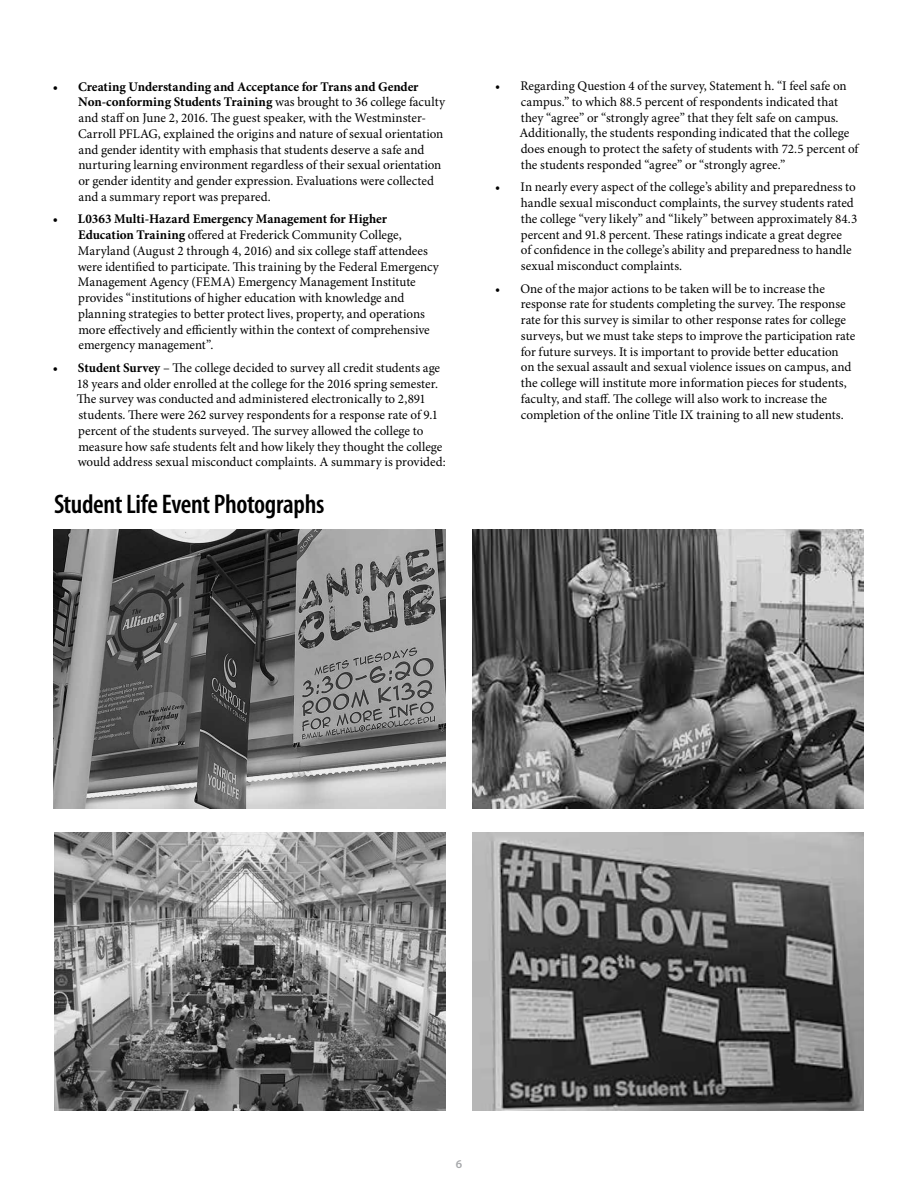
<style>
.page{position:relative;width:918px;height:1188px;background:#fff}
.page>*{position:absolute;margin:0;border:0;box-sizing:border-box;transform-origin:0 0}
.t1{font:600 condensed 27px "Myriad Pro";letter-spacing:-.015em;color:#000}
.t2{font:13.2px/15.8px "Minion Pro";color:#000}
.t3{font:600 12px "Myriad Pro";color:#a7a9ac}
.s1{font-weight:700}
</style>
<div class="page">
<img style="left:472px;top:832px;width:392px;height:279px">
<img style="left:472px;top:530px;width:392px;height:278px">
<img style="left:54px;top:832px;width:392px;height:279px">
<img style="left:54px;top:530px;width:392px;height:278px">
<p class="t2" style="left:78px;top:79px;width:368px;text-indent:-25px"><span class="s1">• Creating Understanding and Acceptance for Trans and Gender Non-conforming Students Training</span> was brought to 36 college faculty and staff on June 2, 2016. The guest speaker, with the Westminster-Carroll PFLAG, explained the origins and nature of sexual orientation and gender identity with emphasis that students deserve a safe and nurturing learning environment regardless of their sexual orientation or gender identity and gender expression. Evaluations were collected and a summary report was prepared.</p>
<p class="t2" style="left:78px;top:212px;width:363px;text-indent:-25px"><span class="s1">• L0363 Multi-Hazard Emergency Management for Higher Education Training</span> offered at Frederick Community College, Maryland (August 2 through 4, 2016) and six college staff attendees were identified to participate. This training by the Federal Emergency Management Agency (FEMA) Emergency Management Institute provides “institutions of higher education with knowledge and planning strategies to better protect lives, property, and operations more effectively and efficiently within the context of comprehensive emergency management”.</p>
<p class="t2" style="left:77px;top:360px;width:370px;text-indent:-24px"><span class="s1">• Student Survey</span> – The college decided to survey all credit students age 18 years and older enrolled at the college for the 2016 spring semester.<br>The survey was conducted and administered electronically to 2,891 students. There were 262 survey respondents for a response rate of 9.1 percent of the students surveyed. The survey allowed the college to measure how safe students felt and how likely they thought the college would address sexual misconduct complaints. A summary is provided:</p>
<h1 class="t1" style="left:54px;top:489px;width:272px">Student Life Event Photographs</h1>
<p class="t2" style="left:519px;top:79px;width:341px;text-indent:-24px">• Regarding Question 4 of the survey, Statement h. “I feel safe on campus.” to which 88.5 percent of respondents indicated that they “agree” or “strongly agree” that they felt safe on campus.<br>Additionally, the students responding indicated that the college does enough to protect the safety of students with 72.5 percent of the students responded “agree” or “strongly agree.”</p>
<p class="t2" style="left:521px;top:180px;width:338px;text-indent:-26px">• In nearly every aspect of the college’s ability and preparedness to handle sexual misconduct complaints, the survey students rated the college “very likely” and “likely” between approximately 84.3 percent and 91.8 percent. These ratings indicate a great degree<br>of confidence in the college’s ability and preparedness to handle sexual misconduct complaints.</p>
<p class="t2" style="left:521px;top:281px;width:336px;text-indent:-26px">• One of the major actions to be taken will be to increase the response rate for students completing the survey. The response rate for this survey is similar to other response rates for college surveys, but we must take steps to improve the participation rate for future surveys. It is important to provide better education on the sexual assault and sexual violence issues on campus, and the college will institute more information pieces for students, faculty, and staff. The college will also work to increase the completion of the online Title IX training to all new students.</p>
<p class="t3" style="left:456px;top:1157px;width:8px">6</p>
</div>
